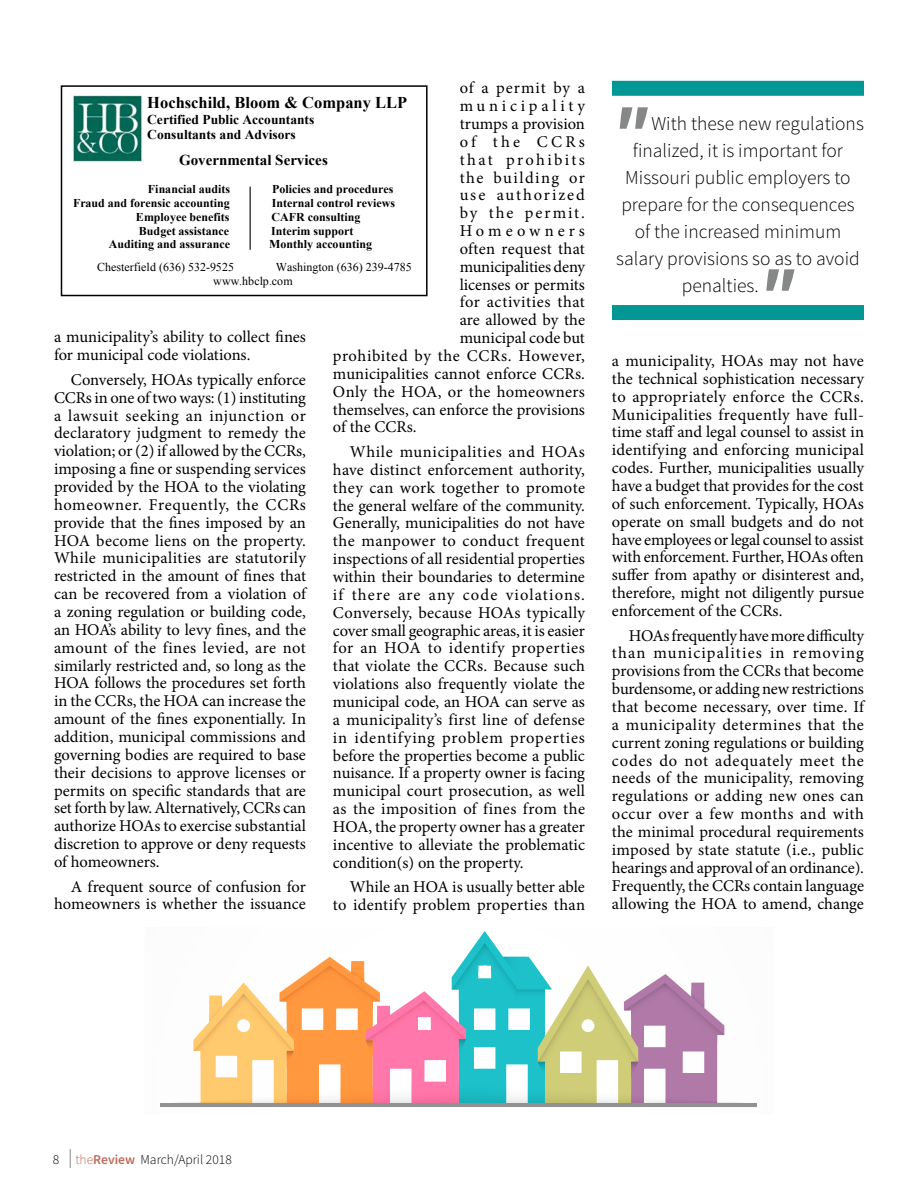
<style>
.page{position:relative;width:918px;height:1188px;background:#fff}
.page>*{position:absolute;margin:0;border:0;box-sizing:border-box;transform-origin:0 0}
.t1{font:italic 900 64.5px "Source Sans Pro";color:#868787}
.t2{font:300 19.5px "Source Sans Pro";color:#000}
.t3{font:16.5px/17.9px "Minion Pro";letter-spacing:.005em;color:#000;text-align:justify}
.t4{font:16.5px "Minion Pro";letter-spacing:.035em;color:#000}
.t5{font:700 16.5px "Times New Roman";color:#000}
.t6{font:16.5px "Minion Pro";letter-spacing:.115em;color:#000}
.t7{font:16.5px "Minion Pro";letter-spacing:.14em;color:#000}
.t8{font:16.5px "Minion Pro";letter-spacing:.09em;color:#000}
.t9{font:16.5px "Minion Pro";letter-spacing:.06em;color:#000}
.t10{font:16.5px "Minion Pro";letter-spacing:.23em;color:#000}
.t11{font:16.5px "Minion Pro";letter-spacing:.245em;color:#000}
.t12{font:16.5px "Minion Pro";letter-spacing:.195em;color:#000}
.t13{font:700 15px "Times New Roman";color:#000}
.t14{font:700 13.5px/15.5px "Times New Roman";color:#000}
.t15{font:300 13.5px "Source Sans Pro";color:#000}
.t16{font:700 12px "Times New Roman";color:#000}
.t17{font:12px/14.1px "Times New Roman";letter-spacing:.005em;color:#000}
.s1{color:#bf6857}
.s2{font-weight:600;color:#bf6857}
</style>
<div class="page">
<svg style="left:70px;top:1149px;width:1px;height:19px"></svg>
<div style="left:612px;top:81px;width:252px;height:15px;background:#009794"></div>
<div style="left:612px;top:305px;width:252px;height:15px;background:#009794"></div>
<svg style="left:176px;top:931px;width:565px;height:172px"></svg>
<hr style="left:161px;top:1103px;width:596px;height:4px;background:#929292">
<div style="left:61px;top:85px;width:367px;height:211px;border:2px solid #000"></div>
<img style="left:71px;top:93px;width:72px;height:69px">
<hr style="left:250px;top:187px;width:1px;height:63px;background:#000">
<p class="t9" style="left:460px;top:77px;width:127px">of a permit by a</p>
<p class="t10" style="left:460px;top:95px;width:127px">municipality</p>
<p class="t3" style="left:460px;top:115px;width:127px">trumps a provision</p>
<p class="t12" style="left:460px;top:130px;width:127px">of the CCRs</p>
<p class="t7" style="left:460px;top:148px;width:127px">that prohibits</p>
<p class="t8" style="left:460px;top:166px;width:127px">the building or</p>
<p class="t6" style="left:460px;top:184px;width:127px">use authorized</p>
<p class="t6" style="left:460px;top:202px;width:127px">by the permit.</p>
<p class="t11" style="left:460px;top:220px;width:127px">Homeowners</p>
<p class="t3" style="left:460px;top:240px;width:127px">often request that</p>
<p class="t3" style="left:460px;top:258px;width:127px">municipalities deny</p>
<p class="t3" style="left:460px;top:276px;width:127px">licenses or permits</p>
<p class="t4" style="left:460px;top:291px;width:127px">for activities that</p>
<p class="t3" style="left:460px;top:311px;width:127px">are allowed by the</p>
<p class="t3" style="left:460px;top:329px;width:127px">municipal code but</p>
<p class="t4" style="left:333px;top:345px;width:254px">prohibited by the CCRs. However,</p>
<p class="t3" style="left:333px;top:365px;width:253px">municipalities cannot enforce CCRs.</p>
<p class="t3" style="left:333px;top:383px;width:253px">Only the HOA, or the homeowners</p>
<p class="t3" style="left:333px;top:400px;width:253px">themselves, can enforce the provisions</p>
<p class="t3" style="left:333px;top:418px;width:85px">of the CCRs.</p>
<p class="t3" style="left:333px;top:443px;width:254px;text-indent:17px">While municipalities and HOAs have distinct enforcement authority, they can work together to promote the general welfare of the community.<br>Generally, municipalities do not have the manpower to conduct frequent inspections of all residential properties within their boundaries to determine if there are any code violations.<br>Conversely, because HOAs typically cover small geographic areas, it is easier for an HOA to identify properties that violate the CCRs. Because such violations also frequently violate the municipal code, an HOA can serve as a municipality’s first line of defense in identifying problem properties before the properties become a public nuisance. If a property owner is facing municipal court prosecution, as well as the imposition of fines from the HOA, the property owner has a greater incentive to alleviate the problematic condition(s) on the property.</p>
<p class="t3" style="left:333px;top:878px;width:254px;text-align:right">While an HOA is usually better able to identify problem properties than</p>
<p class="t5" style="left:147px;top:91px;width:261px">Hochschild, Bloom &amp; Company LLP</p>
<p class="t14" style="left:147px;top:111px;width:169px">Certified Public Accountants<br>Consultants and Advisors</p>
<p class="t13" style="left:179px;top:150px;width:150px">Governmental Services</p>
<p class="t16" style="left:148px;top:181px;width:84px">Financial audits</p>
<p class="t16" style="left:272px;top:181px;width:123px">Policies and procedures</p>
<p class="t16" style="left:73px;top:195px;width:158px">Fraud and forensic accounting</p>
<p class="t16" style="left:272px;top:195px;width:125px">Internal control reviews</p>
<p class="t16" style="left:136px;top:209px;width:95px">Employee benefits</p>
<p class="t16" style="left:271px;top:209px;width:90px">CAFR consulting</p>
<p class="t16" style="left:139px;top:222px;width:92px">Budget assistance</p>
<p class="t16" style="left:271px;top:222px;width:84px">Interim support</p>
<p class="t16" style="left:109px;top:236px;width:123px">Auditing and assurance</p>
<p class="t16" style="left:269px;top:236px;width:104px">Monthly accounting</p>
<p class="t17" style="left:97px;top:260px;width:138px">Chesterfield (636) 532-9525</p>
<p class="t17" style="left:213px;top:260px;width:200px;text-indent:63px">Washington (636) 239-4785 www.hbclp.com</p>
<p class="t3" style="left:54px;top:328px;width:254px">a municipality’s ability to collect fines for municipal code violations.</p>
<p class="t3" style="left:54px;top:371px;width:254px;text-indent:17px">Conversely, HOAs typically enforce CCRs in one of two ways: (1) instituting a lawsuit seeking an injunction or declaratory judgment to remedy the violation; or (2) if allowed by the CCRs, imposing a fine or suspending services provided by the HOA to the violating homeowner. Frequently, the CCRs provide that the fines imposed by an HOA become liens on the property.<br>While municipalities are statutorily restricted in the amount of fines that can be recovered from a violation of a zoning regulation or building code, an HOA’s ability to levy fines, and the amount of the fines levied, are not similarly restricted and, so long as the HOA follows the procedures set forth in the CCRs, the HOA can increase the amount of the fines exponentially. In addition, municipal commissions and governing bodies are required to base their decisions to approve licenses or permits on specific standards that are set forth by law. Alternatively, CCRs can authorize HOAs to exercise substantial discretion to approve or deny requests of homeowners.</p>
<p class="t3" style="left:54px;top:877px;width:254px;text-align:right">A frequent source of confusion for homeowners is whether the issuance</p>
<h1 class="t1" style="left:612px;top:87px;width:37px">"</h1>
<p class="t2" style="left:651px;top:111px;width:214px">With these new regulations</p>
<p class="t2" style="left:633px;top:138px;width:212px">finalized, it is important for</p>
<p class="t2" style="left:625px;top:165px;width:227px">Missouri public employers to</p>
<p class="t2" style="left:621px;top:192px;width:235px">prepare for the consequences</p>
<p class="t2" style="left:635px;top:219px;width:208px">of the increased minimum</p>
<p class="t2" style="left:616px;top:246px;width:245px">salary provisions so as to avoid</p>
<p class="t2" style="left:682px;top:273px;width:78px">penalties.</p>
<h1 class="t1" style="left:759px;top:249px;width:37px">"</h1>
<p class="t3" style="left:612px;top:352px;width:254px">a municipality, HOAs may not have the technical sophistication necessary to appropriately enforce the CCRs.<br>Municipalities frequently have full&shy;time staff and legal counsel to assist in identifying and enforcing municipal codes. Further, municipalities usually have a budget that provides for the cost of such enforcement. Typically, HOAs operate on small budgets and do not have employees or legal counsel to assist with enforcement. Further, HOAs often suffer from apathy or disinterest and, therefore, might not diligently pursue enforcement of the CCRs.</p>
<p class="t3" style="left:612px;top:627px;width:254px;text-indent:17px">HOAs frequently have more difficulty than municipalities in removing provisions from the CCRs that become burdensome, or adding new restrictions that become necessary, over time. If a municipality determines that the current zoning regulations or building codes do not adequately meet the needs of the municipality, removing regulations or adding new ones can occur over a few months and with the minimal procedural requirements imposed by state statute (i.e., public hearings and approval of an ordinance).<br>Frequently, the CCRs contain language allowing the HOA to amend, change</p>
<p class="t15" style="left:53px;top:1151px;width:180px">8 <span class="s1">the</span><span class="s2">Review</span> March/April 2018</p>
</div>
